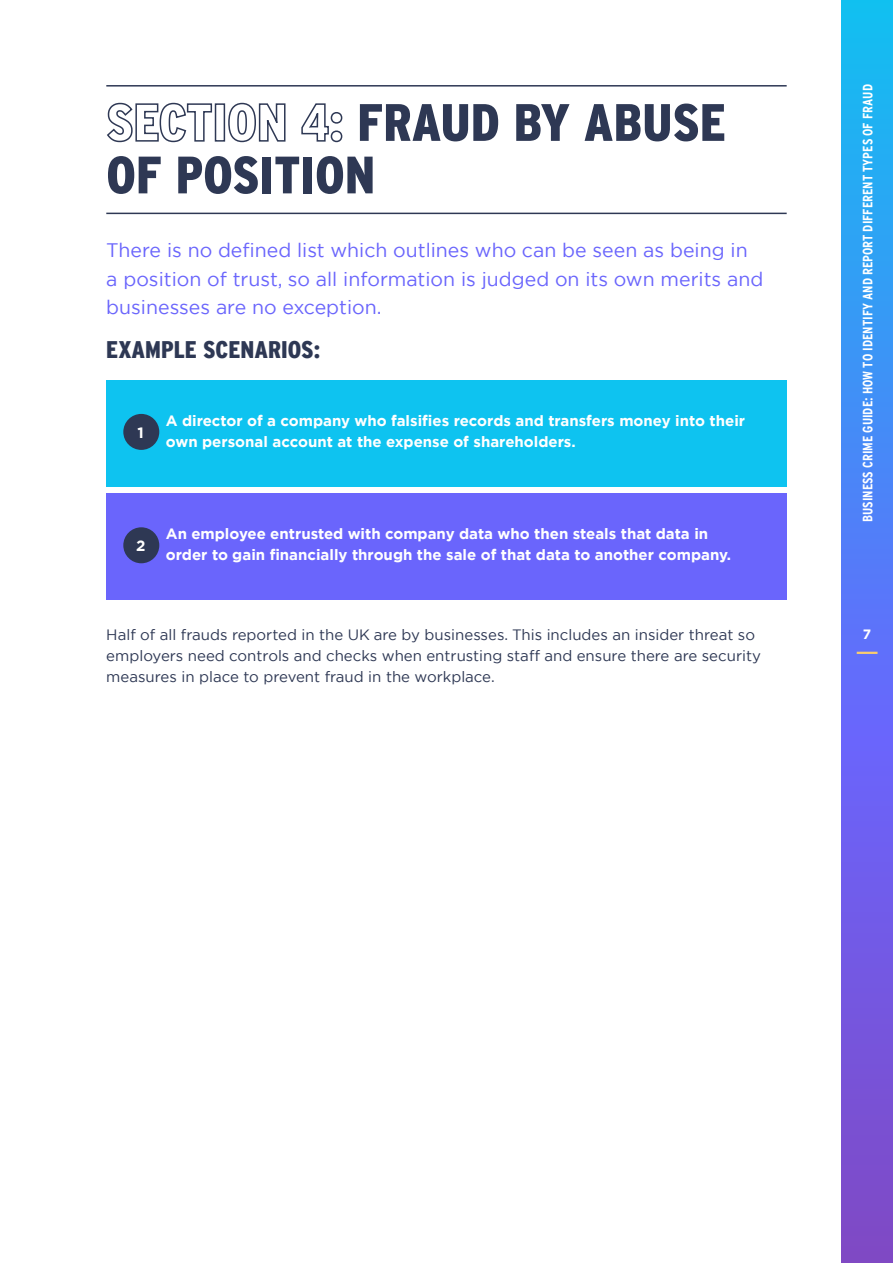
<style>
.page{position:relative;width:893px;height:1263px;background:#fff}
.page>*{position:absolute;margin:0;border:0;box-sizing:border-box;transform-origin:0 0}
.t1{font:900 52.5px/52.5px "Interstate Cond Mono";color:#2e3854}
.t2{font:900 24px "Interstate Cond Mono";color:#2e3854}
.t3{font:19.5px/28.5px "Gotham";color:#6a65fc}
.t4{font:700 15px/21px "Gotham";color:#fff}
.t5{font:15px/21px "Gotham";color:#2e3854}
.t6{font:700 13.5px "Interstate Cond Mono";color:#fff}
.t7{font:700 13.5px "Gotham";color:#fff}
</style>
<div class="page">
<svg style="left:842px;top:0;width:51px;height:1263px;background:#5479ec"></svg>
<hr style="left:857px;top:652px;width:20px;height:2px;background:#f9cc6f">
<svg style="left:107px;top:102px;width:106px;height:41px"></svg>
<div style="left:215px;top:103px;width:10px;height:39px;border:2px solid #2e3854"></div>
<svg style="left:228px;top:102px;width:58px;height:41px"></svg>
<svg style="left:301px;top:103px;width:42px;height:40px"></svg>
<hr style="left:106px;top:213px;width:681px;height:1px;background:#2e3854">
<hr style="left:106px;top:85px;width:681px;height:2px;background:#2e3854">
<div style="left:106px;top:493px;width:681px;height:107px;background:#6a65fc"></div>
<div style="left:123px;top:527px;width:36px;height:36px;background:#2e3854;border-radius:50%"></div>
<div style="left:106px;top:380px;width:681px;height:106px;background:#0ec3f0"></div>
<div style="left:123px;top:414px;width:36px;height:36px;background:#2e3854;border-radius:50%"></div>
<h1 class="t1" style="left:106px;top:96px;width:621px;text-indent:251px">FRAUD BY ABUSE<br>OF POSITION</h1>
<h3 class="t3" style="left:106px;top:236px;width:659px">There is no defined list which outlines who can be seen as being in a position of trust, so all information is judged on its own merits and businesses are no exception.</h3>
<h2 class="t2" style="left:106px;top:337px;width:215px">EXAMPLE SCENARIOS:</h2>
<p class="t4" style="left:138px;top:422px;width:8px">1</p>
<p class="t4" style="left:166px;top:410px;width:581px">A director of a company who falsifies records and transfers money into their own personal account at the expense of shareholders.</p>
<p class="t4" style="left:136px;top:535px;width:11px">2</p>
<p class="t4" style="left:166px;top:523px;width:567px">An employee entrusted with company data who then steals that data in order to gain financially through the sale of that data to another company.</p>
<p class="t5" style="left:106px;top:624px;width:656px">Half of all frauds reported in the UK are by businesses. This includes an insider threat so employers need controls and checks when entrusting staff and ensure there are security measures in place to prevent fraud in the workplace.</p>
<p class="t6" style="left:860px;top:522px;width:439px;rotate:-90deg">BUSINESS CRIME GUIDE: HOW TO IDENTIFY AND REPORT DIFFERENT TYPES OF FRAUD</p>
<p class="t7" style="left:863px;top:625px;width:10px">7</p>
</div>
